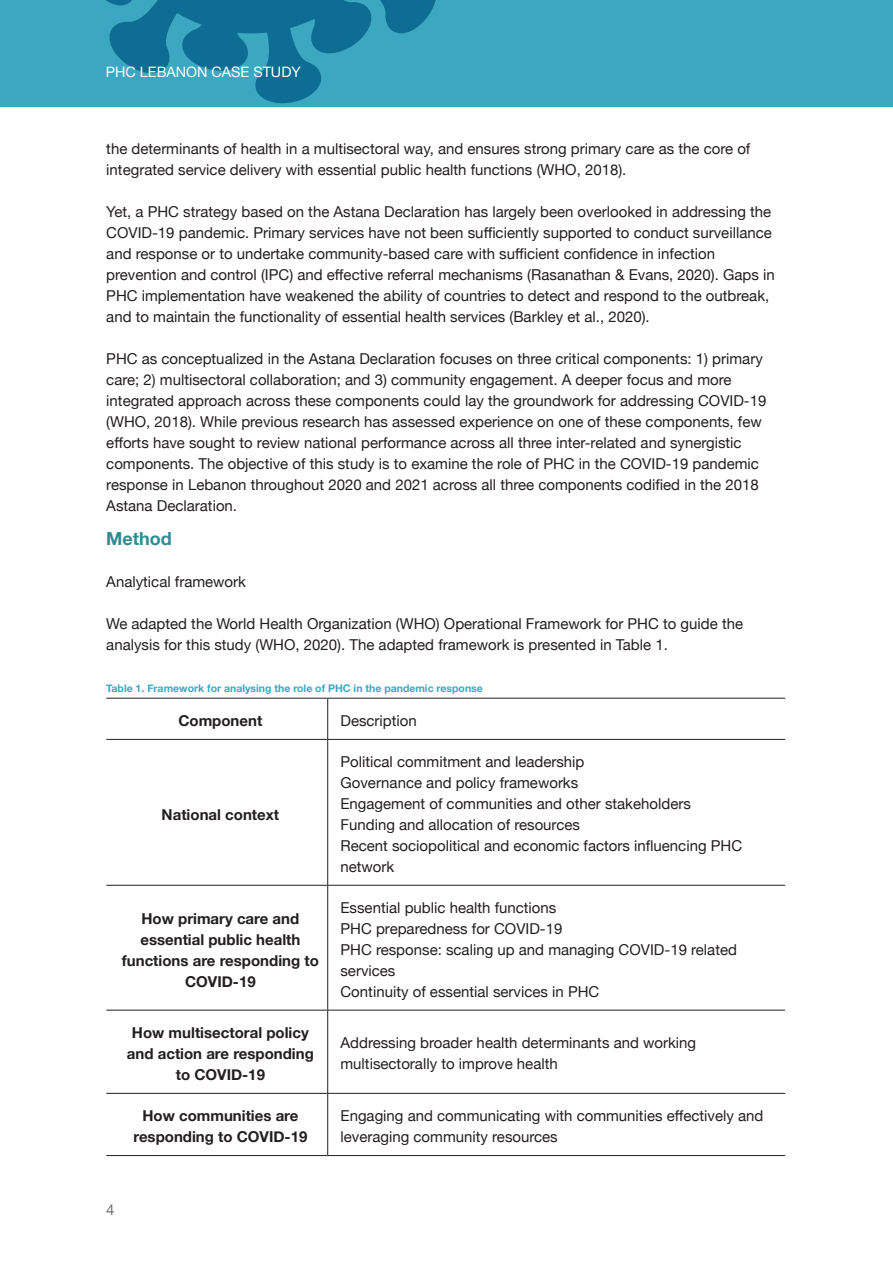
<style>
.page{position:relative;width:893px;height:1263px;background:#fff}
.page>*{position:absolute;margin:0;border:0;box-sizing:border-box;transform-origin:0 0}
.t1{font:700 18px "Helvetica Neue";color:#2c8c91}
.t2{font:15px/21px "Helvetica Neue";color:#231f20}
.t3{font:700 15px/21px "Helvetica Neue";color:#231f20;text-align:center}
.t4{font:15px "Helvetica Neue";color:#6c6d70}
.t5{font:14.4px "Helvetica Neue";color:#fff}
.t6{font:700 10.5px "Helvetica Neue";color:#3ca7c1}
</style>
<div class="page">
<div style="left:0;top:0;width:893px;height:106px;background:#3ca7c1"></div>
<svg style="left:106px;top:0;width:330px;height:103px"></svg>
<hr style="left:106px;top:698px;width:222px;height:1px;background:#231f20">
<hr style="left:328px;top:698px;width:457px;height:1px;background:#231f20">
<hr style="left:327px;top:698px;width:1px;height:41px;background:#231f20">
<hr style="left:106px;top:739px;width:222px;height:1px;background:#231f20">
<hr style="left:328px;top:739px;width:457px;height:1px;background:#231f20">
<hr style="left:327px;top:740px;width:1px;height:145px;background:#231f20">
<hr style="left:106px;top:885px;width:222px;height:1px;background:#231f20">
<hr style="left:328px;top:885px;width:457px;height:1px;background:#231f20">
<hr style="left:327px;top:886px;width:1px;height:124px;background:#231f20">
<hr style="left:106px;top:1010px;width:222px;height:1px;background:#231f20">
<hr style="left:328px;top:1010px;width:457px;height:1px;background:#231f20">
<hr style="left:327px;top:1010px;width:1px;height:83px;background:#231f20">
<hr style="left:106px;top:1093px;width:222px;height:1px;background:#231f20">
<hr style="left:328px;top:1093px;width:457px;height:1px;background:#231f20">
<hr style="left:327px;top:1094px;width:1px;height:61px;background:#231f20">
<hr style="left:106px;top:1155px;width:222px;height:1px;background:#231f20">
<hr style="left:328px;top:1155px;width:457px;height:1px;background:#231f20">
<p class="t5" style="left:106px;top:61px;width:196px">PHC LEBANON CASE STUDY</p>
<p class="t2" style="left:106px;top:139px;width:646px">the determinants of health in a multisectoral way, and ensures strong primary care as the core of integrated service delivery with essential public health functions (WHO, 2018).</p>
<p class="t2" style="left:106px;top:202px;width:670px">Yet, a PHC strategy based on the Astana Declaration has largely been overlooked in addressing the COVID-19 pandemic. Primary services have not been sufficiently supported to conduct surveillance and response or to undertake community-based care with sufficient confidence in infection prevention and control (IPC) and effective referral mechanisms (Rasanathan &amp; Evans, 2020). Gaps in PHC implementation have weakened the ability of countries to detect and respond to the outbreak, and to maintain the functionality of essential health services (Barkley et al., 2020).</p>
<p class="t2" style="left:106px;top:349px;width:662px">PHC as conceptualized in the Astana Declaration focuses on three critical components: 1) primary care; 2) multisectoral collaboration; and 3) community engagement. A deeper focus and more integrated approach across these components could lay the groundwork for addressing COVID-19 (WHO, 2018). While previous research has assessed experience on one of these components, few efforts have sought to review national performance across all three inter-related and synergistic components. The objective of this study is to examine the role of PHC in the COVID-19 pandemic response in Lebanon throughout 2020 and 2021 across all three components codified in the 2018<br>Astana Declaration.</p>
<p class="t1" style="left:106px;top:524px;width:67px">Method</p>
<p class="t2" style="left:106px;top:572px;width:141px">Analytical framework</p>
<p class="t2" style="left:106px;top:614px;width:638px">We adapted the World Health Organization (WHO) Operational Framework for PHC to guide the analysis for this study (WHO, 2020). The adapted framework is presented in Table 1.</p>
<p class="t6" style="left:106px;top:680px;width:378px">Table 1. Framework for analysing the role of PHC in the pandemic response</p>
<p class="t3" style="left:178px;top:711px;width:85px">Component</p>
<p class="t2" style="left:340px;top:711px;width:78px">Description</p>
<p class="t3" style="left:162px;top:804px;width:119px">National context</p>
<p class="t2" style="left:340px;top:752px;width:403px">Political commitment and leadership<br>Governance and policy frameworks<br>Engagement of communities and other stakeholders Funding and allocation of resources<br>Recent sociopolitical and economic factors influencing PHC network</p>
<p class="t3" style="left:122px;top:908px;width:198px">How primary care and essential public health functions are responding to<br>COVID-19</p>
<p class="t2" style="left:340px;top:898px;width:398px">Essential public health functions<br>PHC preparedness for COVID-19<br>PHC response: scaling up and managing COVID-19 related services<br>Continuity of essential services in PHC</p>
<p class="t3" style="left:127px;top:1022px;width:188px">How multisectoral policy and action are responding to COVID-19</p>
<p class="t2" style="left:340px;top:1033px;width:357px">Addressing broader health determinants and working multisectorally to improve health</p>
<p class="t3" style="left:133px;top:1106px;width:175px">How communities are responding to COVID-19</p>
<p class="t2" style="left:340px;top:1106px;width:424px">Engaging and communicating with communities effectively and leveraging community resources</p>
<p class="t4" style="left:106px;top:1198px;width:10px">4</p>
</div>
